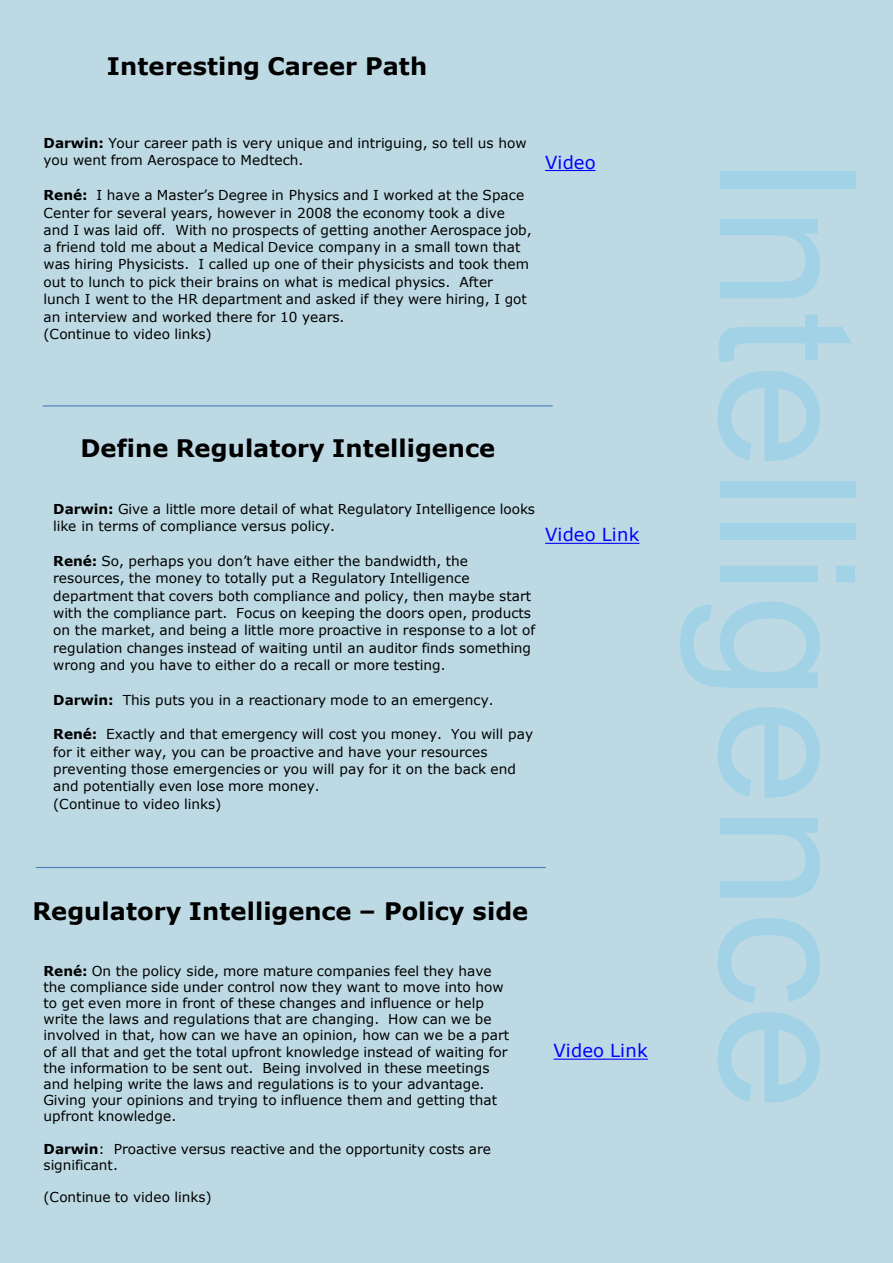
<style>
.page{position:relative;width:893px;height:1263px;background:#fff}
.page>*{position:absolute;margin:0;border:0;box-sizing:border-box;transform-origin:0 0}
.t1{font:189px "Arial";color:#a2d2e6}
.t2{font:700 24.15px "Verdana";color:#000}
.t3{font:18px "Verdana";letter-spacing:.005em;color:#00f}
.t4{font:13.65px/17.2px "Verdana";color:#000}
.s1{font-weight:700}
</style>
<div class="page">
<div style="left:0;top:0;width:892px;height:1263px;background:#bddae4"></div>
<svg style="left:545px;top:170px;width:50px;height:1px"></svg>
<svg style="left:545px;top:543px;width:94px;height:1px"></svg>
<svg style="left:553px;top:1059px;width:95px;height:1px"></svg>
<hr style="left:43px;top:405px;width:509px;height:1px;background:#4a7ebb">
<hr style="left:36px;top:867px;width:510px;height:1px;background:#4a7ebb">
<p class="t2" style="left:107px;top:49px;width:322px">Interesting Career Path</p>
<p class="t4" style="left:43px;top:134px;width:484px"><span class="s1">Darwin:</span> Your career path is very unique and intriguing, so tell us how you went from Aerospace to Medtech.</p>
<p class="t4" style="left:43px;top:186px;width:490px"><span class="s1">René:</span> I have a Master’s Degree in Physics and I worked at the Space Center for several years, however in 2008 the economy took a dive and I was laid off. With no prospects of getting another Aerospace job, a friend told me about a Medical Device company in a small town that was hiring Physicists. I called up one of their physicists and took them out to lunch to pick their brains on what is medical physics. After lunch I went to the HR department and asked if they were hiring, I got an interview and worked there for 10 years.</p>
<p class="t4" style="left:43px;top:325px;width:170px">(Continue to video links)</p>
<p class="t3" style="left:545px;top:150px;width:52px">Video</p>
<p class="t2" style="left:80px;top:431px;width:416px">Define Regulatory Intelligence</p>
<p class="t4" style="left:53px;top:500px;width:483px"><span class="s1">Darwin:</span> Give a little more detail of what Regulatory Intelligence looks like in terms of compliance versus policy.</p>
<p class="t4" style="left:53px;top:552px;width:483px"><span class="s1">René:</span> So, perhaps you don’t have either the bandwidth, the resources, the money to totally put a Regulatory Intelligence department that covers both compliance and policy, then maybe start with the compliance part. Focus on keeping the doors open, products on the market, and being a little more proactive in response to a lot of regulation changes instead of waiting until an auditor finds something wrong and you have to either do a recall or more testing.</p>
<p class="t4" style="left:53px;top:691px;width:442px"><span class="s1">Darwin:</span> This puts you in a reactionary mode to an emergency.</p>
<p class="t4" style="left:53px;top:725px;width:481px"><span class="s1">René:</span> Exactly and that emergency will cost you money. You will pay for it either way, you can be proactive and have your resources preventing those emergencies or you will pay for it on the back end and potentially even lose more money.</p>
<p class="t4" style="left:53px;top:795px;width:170px">(Continue to video links)</p>
<p class="t3" style="left:545px;top:522px;width:96px">Video Link</p>
<p class="t2" style="left:32px;top:894px;width:497px">Regulatory Intelligence – Policy side</p>
<p class="t4" style="left:43px;top:962px;width:467px;line-height:16.2px"><span class="s1">René:</span> On the policy side, more mature companies feel they have the compliance side under control now they want to move into how to get even more in front of these changes and influence or help write the laws and regulations that are changing. How can we be involved in that, how can we have an opinion, how can we be a part of all that and get the total upfront knowledge instead of waiting for the information to be sent out. Being involved in these meetings and helping write the laws and regulations is to your advantage.<br>Giving your opinions and trying to influence them and getting that upfront knowledge.</p>
<p class="t4" style="left:43px;top:1140px;width:449px;line-height:16.2px"><span class="s1">Darwin</span>: Proactive versus reactive and the opportunity costs are significant.</p>
<p class="t4" style="left:43px;top:1188px;width:170px">(Continue to video links)</p>
<p class="t3" style="left:553px;top:1038px;width:96px">Video Link</p>
<p class="t1" style="left:916px;top:154px;width:958px;rotate:90deg">Intelligence</p>
</div>
